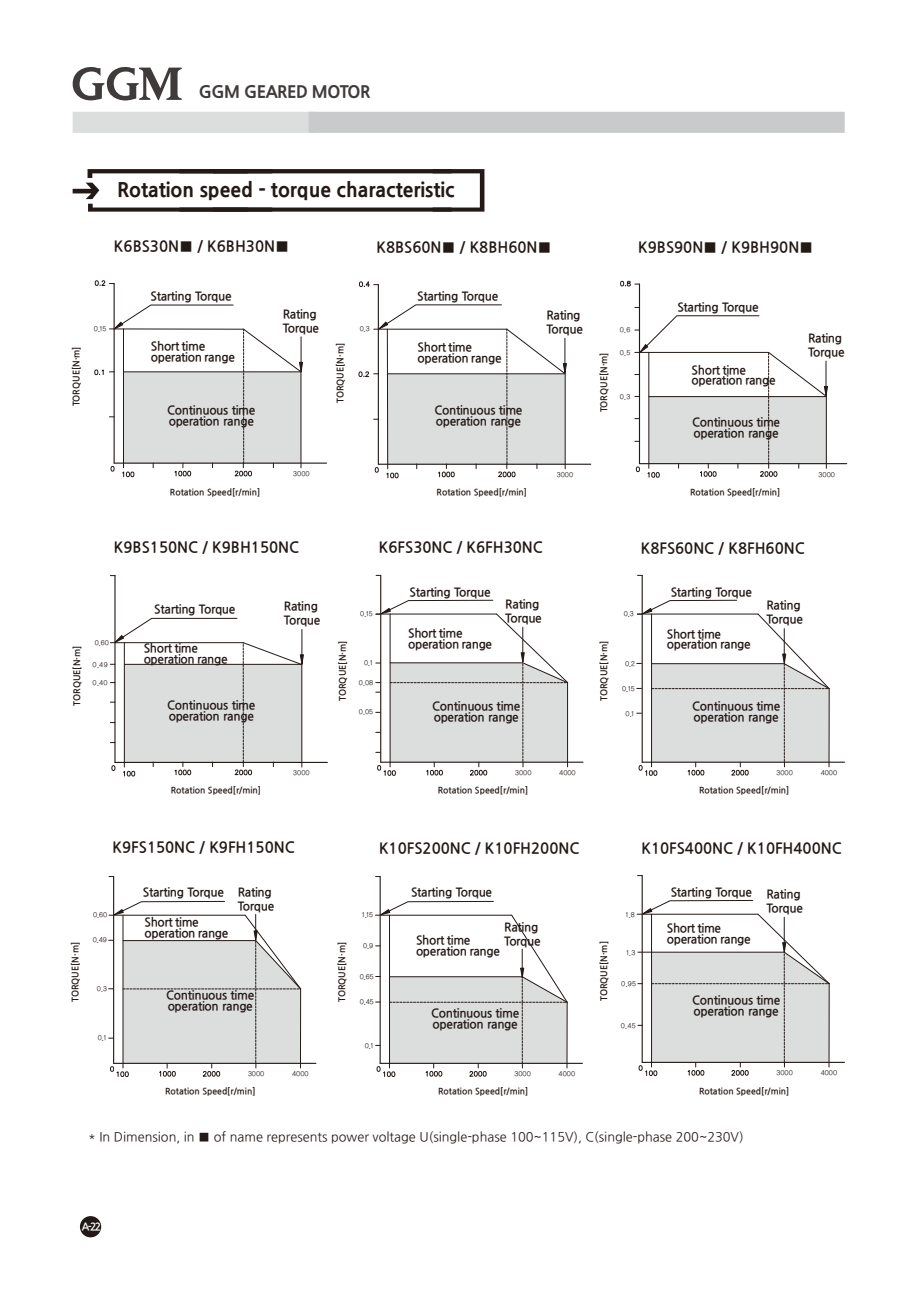
<style>
.page{position:relative;width:919px;height:1289px;background:#fff}
.page>*{position:absolute;margin:0;border:0;box-sizing:border-box;transform-origin:0 0}
.t1{font:800 19.5px "Nanum Gothic";color:#231916}
.t2{font:800 16.5px "Nanum Gothic";letter-spacing:-.03em;color:#3f3b3a}
.t3{font:700 15px "Nanum Gothic";color:#231916}
.t4{font:12.75px "Nanum Gothic";color:#231916}
.t5{font:700 12px/10.8px "Nanum Gothic";letter-spacing:-.03em;color:#231916}
.t6{font:700 10.5px "Nanum Gothic";color:#fff}
.t7{font:700 9px "Nanum Gothic";color:#231916}
.t8{font:700 8.7px "Nanum Gothic";color:#231916}
.t9{font:6.75px "Korean NGD M";color:#231916}
</style>
<div class="page">
<svg style="left:72px;top:67px;width:110px;height:34px"></svg>
<svg style="left:73px;top:112px;width:771px;height:21px"></svg>
<svg style="left:432px;top:169px;width:52px;height:43px"></svg>
<svg style="left:73px;top:169px;width:199px;height:43px"></svg>
<div style="left:213px;top:207px;width:238px;height:5px;background:#231916"></div>
<svg style="left:213px;top:169px;width:238px;height:4px"></svg>
<div style="left:80px;top:1215px;width:21px;height:22px;background:#231916;border-radius:50%"></div>
<hr style="left:378px;top:285px;width:1px;height:179px;background:#231916">
<hr style="left:378px;top:463px;width:212px;height:2px;background:#231916">
<svg style="left:359px;top:281px;width:19px;height:6px"></svg>
<hr style="left:639px;top:284px;width:1px;height:179px;background:#231916">
<hr style="left:639px;top:463px;width:207px;height:1px;background:#231916">
<svg style="left:620px;top:281px;width:19px;height:5px"></svg>
<hr style="left:114px;top:283px;width:1px;height:180px;background:#231916">
<hr style="left:114px;top:462px;width:212px;height:1px;background:#231916">
<svg style="left:95px;top:280px;width:19px;height:6px"></svg>
<hr style="left:380px;top:575px;width:1px;height:187px;background:#231916">
<hr style="left:381px;top:761px;width:202px;height:1px;background:#231916">
<hr style="left:114px;top:575px;width:1px;height:187px;background:#231916">
<hr style="left:115px;top:761px;width:212px;height:2px;background:#231916">
<svg style="left:94px;top:304px;width:209px;height:173px"></svg>
<svg style="left:358px;top:304px;width:209px;height:174px"></svg>
<svg style="left:634px;top:315px;width:193px;height:162px"></svg>
<svg style="left:110px;top:618px;width:194px;height:158px"></svg>
<svg style="left:376px;top:600px;width:192px;height:175px"></svg>
<hr style="left:641px;top:575px;width:1px;height:187px;background:#231916">
<hr style="left:642px;top:761px;width:202px;height:1px;background:#231916">
<svg style="left:636px;top:600px;width:193px;height:175px"></svg>
<hr style="left:113px;top:876px;width:1px;height:187px;background:#231916">
<hr style="left:114px;top:1062px;width:202px;height:1px;background:#231916">
<svg style="left:109px;top:901px;width:192px;height:175px"></svg>
<hr style="left:379px;top:876px;width:1px;height:187px;background:#231916">
<hr style="left:380px;top:1062px;width:202px;height:1px;background:#231916">
<svg style="left:375px;top:901px;width:192px;height:175px"></svg>
<hr style="left:641px;top:875px;width:1px;height:187px;background:#231916">
<hr style="left:642px;top:1061px;width:202px;height:1px;background:#231916">
<svg style="left:637px;top:900px;width:192px;height:175px"></svg>
<hr style="left:637px;top:951px;width:147px;height:1px;background:#231916">
<h2 class="t2" style="left:199px;top:84px;width:173px">GGM GEARED MOTOR</h2>
<h1 class="t1" style="left:117px;top:181px;width:339px">Rotation speed - torque characteristic</h1>
<p class="t3" style="left:114px;top:239px;width:177px">K6BS30N■ / K6BH30N■</p>
<p class="t3" style="left:376px;top:240px;width:177px">K8BS60N■ / K8BH60N■</p>
<p class="t3" style="left:638px;top:240px;width:177px">K9BS90N■ / K9BH90N■</p>
<p class="t7" style="left:72px;top:406px;width:61px;rotate:-90deg">TORQUE[N·m]</p>
<p class="t5" style="left:150px;top:291px;width:83px">Starting Torque</p>
<p class="t5" style="left:151px;top:341px;width:85px">Short time operation range</p>
<p class="t5" style="left:283px;top:307px;width:38px;line-height:13.8px">Rating<br>Torque</p>
<p class="t9" style="left:94px;top:325px;width:14px">0.15</p>
<p class="t9" style="left:359px;top:326px;width:11px">0.3</p>
<p class="t7" style="left:336px;top:403px;width:61px;rotate:-90deg">TORQUE[N·m]</p>
<p class="t5" style="left:167px;top:405px;width:90px">Continuous time operation range</p>
<p class="t5" style="left:417px;top:291px;width:83px">Starting Torque</p>
<p class="t5" style="left:417px;top:342px;width:85px">Short time operation range</p>
<p class="t5" style="left:434px;top:405px;width:90px">Continuous time operation range</p>
<p class="t5" style="left:546px;top:308px;width:38px;line-height:13.8px">Rating<br>Torque</p>
<p class="t7" style="left:599px;top:412px;width:61px;rotate:-90deg">TORQUE[N·m]</p>
<p class="t9" style="left:619px;top:327px;width:12px">0.6</p>
<p class="t9" style="left:619px;top:349px;width:12px">0.5</p>
<p class="t9" style="left:619px;top:393px;width:12px">0.3</p>
<p class="t5" style="left:677px;top:302px;width:83px">Starting Torque</p>
<p class="t5" style="left:691px;top:364px;width:85px">Short time operation range</p>
<p class="t5" style="left:692px;top:417px;width:90px">Continuous time operation range</p>
<p class="t5" style="left:808px;top:332px;width:38px;line-height:13.8px">Rating<br>Torque</p>
<p class="t8" style="left:170px;top:488px;width:92px">Rotation Speed[r/min]</p>
<p class="t9" style="left:293px;top:471px;width:18px">3000</p>
<p class="t9" style="left:556px;top:472px;width:18px">3000</p>
<p class="t9" style="left:818px;top:471px;width:18px">3000</p>
<p class="t8" style="left:436px;top:488px;width:92px">Rotation Speed[r/min]</p>
<p class="t8" style="left:690px;top:488px;width:92px">Rotation Speed[r/min]</p>
<p class="t3" style="left:379px;top:540px;width:165px">K6FS30NC / K6FH30NC</p>
<p class="t3" style="left:114px;top:540px;width:187px">K9BS150NC / K9BH150NC</p>
<p class="t3" style="left:640px;top:540px;width:165px">K8FS60NC / K8FH60NC</p>
<p class="t7" style="left:73px;top:705px;width:61px;rotate:-90deg">TORQUE[N·m]</p>
<p class="t9" style="left:95px;top:639px;width:16px">0.60</p>
<p class="t9" style="left:93px;top:661px;width:17px">0.49</p>
<p class="t9" style="left:92px;top:679px;width:17px">0.40</p>
<p class="t5" style="left:154px;top:604px;width:83px">Starting Torque</p>
<p class="t5" style="left:144px;top:643px;width:85px">Short time operation range</p>
<p class="t5" style="left:167px;top:699px;width:90px">Continuous time operation range</p>
<p class="t5" style="left:284px;top:599px;width:38px;line-height:13.8px">Rating<br>Torque</p>
<p class="t7" style="left:338px;top:700px;width:61px;rotate:-90deg">TORQUE[N·m]</p>
<p class="t9" style="left:360px;top:611px;width:14px">0.15</p>
<p class="t9" style="left:364px;top:660px;width:10px">0.1</p>
<p class="t9" style="left:359px;top:679px;width:16px">0.08</p>
<p class="t9" style="left:359px;top:709px;width:16px">0.05</p>
<p class="t5" style="left:409px;top:587px;width:83px">Starting Torque</p>
<p class="t5" style="left:408px;top:628px;width:85px">Short time operation range</p>
<p class="t5" style="left:505px;top:598px;width:38px;line-height:13.8px">Rating<br>Torque</p>
<p class="t5" style="left:432px;top:701px;width:90px">Continuous time operation range</p>
<p class="t7" style="left:599px;top:700px;width:61px;rotate:-90deg">TORQUE[N·m]</p>
<p class="t9" style="left:623px;top:611px;width:11px">0.3</p>
<p class="t9" style="left:625px;top:660px;width:11px">0.2</p>
<p class="t9" style="left:622px;top:685px;width:14px">0.15</p>
<p class="t9" style="left:625px;top:710px;width:10px">0.1</p>
<p class="t5" style="left:670px;top:587px;width:83px">Starting Torque</p>
<p class="t5" style="left:666px;top:628px;width:85px">Short time operation range</p>
<p class="t5" style="left:766px;top:598px;width:38px;line-height:13.8px">Rating<br>Torque</p>
<p class="t5" style="left:692px;top:701px;width:90px">Continuous time operation range</p>
<p class="t8" style="left:171px;top:786px;width:92px">Rotation Speed[r/min]</p>
<p class="t9" style="left:293px;top:770px;width:18px">3000</p>
<p class="t9" style="left:515px;top:769px;width:18px">3000</p>
<p class="t9" style="left:559px;top:769px;width:18px">4000</p>
<p class="t8" style="left:438px;top:786px;width:92px">Rotation Speed[r/min]</p>
<p class="t9" style="left:776px;top:769px;width:18px">3000</p>
<p class="t9" style="left:820px;top:769px;width:18px">4000</p>
<p class="t8" style="left:699px;top:786px;width:92px">Rotation Speed[r/min]</p>
<p class="t7" style="left:71px;top:1001px;width:61px;rotate:-90deg">TORQUE[N·m]</p>
<p class="t3" style="left:113px;top:840px;width:184px">K9FS150NC / K9FH150NC</p>
<p class="t3" style="left:379px;top:841px;width:202px">K10FS200NC / K10FH200NC</p>
<p class="t3" style="left:641px;top:841px;width:202px">K10FS400NC / K10FH400NC</p>
<p class="t9" style="left:93px;top:912px;width:16px">0.60</p>
<p class="t9" style="left:93px;top:937px;width:16px">0.49</p>
<p class="t9" style="left:97px;top:985px;width:11px">0.3</p>
<p class="t5" style="left:143px;top:887px;width:83px">Starting Torque</p>
<p class="t5" style="left:144px;top:917px;width:85px">Short time operation range</p>
<p class="t5" style="left:238px;top:885px;width:38px;line-height:13.8px">Rating<br>Torque</p>
<p class="t5" style="left:166px;top:989px;width:90px">Continuous time operation range</p>
<p class="t7" style="left:337px;top:1001px;width:61px;rotate:-90deg">TORQUE[N·m]</p>
<p class="t9" style="left:362px;top:912px;width:12px">1.15</p>
<p class="t9" style="left:363px;top:942px;width:12px">0.9</p>
<p class="t9" style="left:359px;top:973px;width:15px">0.65</p>
<p class="t9" style="left:359px;top:998px;width:16px">0.45</p>
<p class="t5" style="left:411px;top:887px;width:83px">Starting Torque</p>
<p class="t5" style="left:416px;top:935px;width:85px">Short time operation range</p>
<p class="t5" style="left:504px;top:920px;width:38px;line-height:13.8px">Rating<br>Torque</p>
<p class="t5" style="left:431px;top:1007px;width:90px">Continuous time operation range</p>
<p class="t7" style="left:599px;top:1000px;width:61px;rotate:-90deg">TORQUE[N·m]</p>
<p class="t9" style="left:625px;top:911px;width:11px">1.8</p>
<p class="t9" style="left:626px;top:949px;width:10px">1.3</p>
<p class="t9" style="left:621px;top:980px;width:16px">0.95</p>
<p class="t9" style="left:620px;top:1022px;width:16px">0.45</p>
<p class="t5" style="left:670px;top:886px;width:83px">Starting Torque</p>
<p class="t5" style="left:666px;top:923px;width:85px">Short time operation range</p>
<p class="t5" style="left:766px;top:887px;width:38px;line-height:13.8px">Rating<br>Torque</p>
<p class="t5" style="left:692px;top:995px;width:90px">Continuous time operation range</p>
<p class="t9" style="left:98px;top:1034px;width:10px">0.1</p>
<p class="t9" style="left:365px;top:1042px;width:10px">0.1</p>
<p class="t9" style="left:248px;top:1070px;width:18px">3000</p>
<p class="t9" style="left:292px;top:1070px;width:18px">4000</p>
<p class="t9" style="left:514px;top:1070px;width:18px">3000</p>
<p class="t9" style="left:558px;top:1070px;width:18px">4000</p>
<p class="t9" style="left:776px;top:1069px;width:18px">3000</p>
<p class="t9" style="left:820px;top:1069px;width:18px">4000</p>
<p class="t8" style="left:165px;top:1087px;width:92px">Rotation Speed[r/min]</p>
<p class="t8" style="left:438px;top:1087px;width:92px">Rotation Speed[r/min]</p>
<p class="t8" style="left:699px;top:1087px;width:92px">Rotation Speed[r/min]</p>
<p class="t4" style="left:88px;top:1130px;width:657px">* In Dimension, in ■ of name represents power voltage U(single-phase 100~115V), C(single-phase 200~230V)</p>
<p class="t6" style="left:82px;top:1221px;width:21px">A-22</p>
</div>
